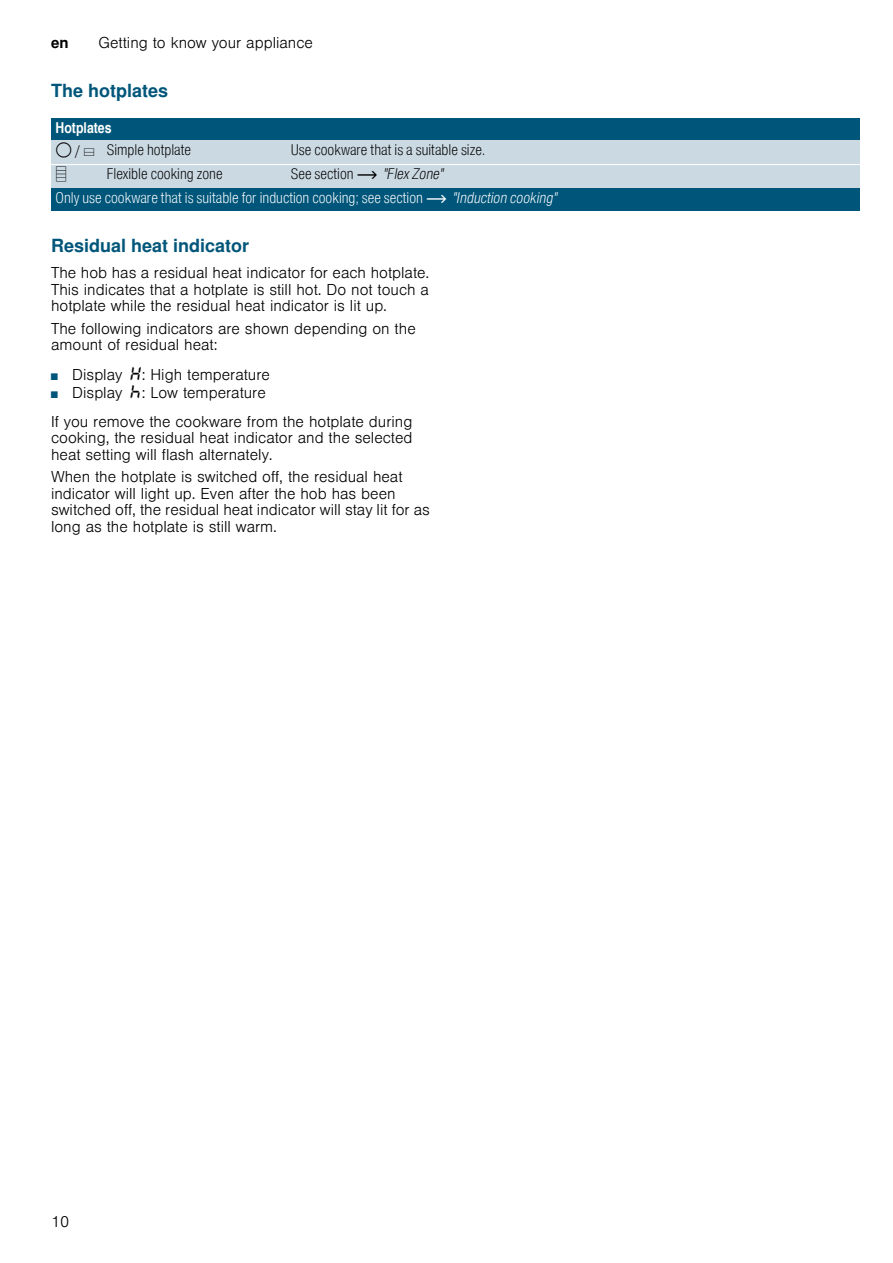
<style>
.page{position:relative;width:893px;height:1263px;background:#fff}
.page>*{position:absolute;margin:0;border:0;box-sizing:border-box;transform-origin:0 0}
.t1{font:700 18px "Nimbus San L";color:#00567a}
.t2{font:16.5px "BSH Symb PH4";color:#000}
.t3{font:300 15px/16.5px "Nimbus San L";color:#000}
.t4{font:15px/24px "Nimbus San L Lig Con";color:#fff}
.t5{font:15px "Nimbus San L Lig Con";color:#000}
.t6{font:15px "Nimbus San L Bol Con";color:#fff}
.t7{font:700 15px "Nimbus San L";color:#000}
.s1{font-family:"BSH Symb All";font-size:16.5px}
.s2{font-family:"BSH Symb PH4";font-size:16.5px}
.s3{color:#000}
.s4{font-family:"BSH Symb PH1";color:#000}
.s5{font-family:"Nimbus San L Lig Con Ita";color:#000}
.s6{font-family:"BSH Symb PH1"}
.s7{font-family:"Nimbus San L Lig Con Ita"}
.s8{font-size:9px;color:#00567a}
.s9{font-family:"BSH Symb All";font-weight:400;font-size:16.5px}
</style>
<div class="page">
<div style="left:51px;top:118px;width:808px;height:23px;background:#00567a"></div>
<div style="left:51px;top:141px;width:51px;height:24px;background:#cbd9e3"></div>
<div style="left:102px;top:141px;width:184px;height:24px;background:#cbd9e3"></div>
<div style="left:286px;top:141px;width:573px;height:24px;background:#cbd9e3"></div>
<div style="left:51px;top:165px;width:51px;height:24px;background:#cbd9e3"></div>
<div style="left:102px;top:165px;width:184px;height:24px;background:#cbd9e3"></div>
<div style="left:286px;top:165px;width:573px;height:24px;background:#cbd9e3"></div>
<div style="left:51px;top:189px;width:808px;height:22px;background:#00567a"></div>
<hr style="left:51px;top:164px;width:808px;height:1px;background:#fff">
<p class="t7" style="left:51px;top:34px;width:19px">en</p>
<p class="t3" style="left:99px;top:33px;width:216px">Getting to know your appliance</p>
<p class="t1" style="left:51px;top:79px;width:119px">The hotplates</p>
<p class="t6" style="left:56px;top:118px;width:58px">Hotplates</p>
<p class="t5" style="left:56px;top:140px;width:137px"><span class="s1">$</span> / <span class="s2">Û</span> Simple hotplate</p>
<p class="t5" style="left:291px;top:140px;width:195px">Use cookware that is a suitable size.</p>
<p class="t2" style="left:56px;top:165px;width:13px">á</p>
<p class="t5" style="left:107px;top:164px;width:117px">Flexible cooking zone</p>
<p class="t4" style="left:56px;top:161px;width:503px;text-indent:235px"><span class="s3">See section</span> <span class="s4">~</span> <span class="s5">"Flex Zone"<br></span>Only use cookware that is suitable for induction cooking; see section <span class="s6">~</span> <span class="s7">"Induction cooking"</span></p>
<p class="t1" style="left:51px;top:234px;width:200px">Residual heat indicator</p>
<p class="t3" style="left:51px;top:263px;width:380px;text-align:justify">The hob has a residual heat indicator for each hotplate.<br>This indicates that a hotplate is still hot. Do not touch a hotplate while the residual heat indicator is lit up.</p>
<p class="t3" style="left:51px;top:319px;width:366px">The following indicators are shown depending on the amount of residual heat:</p>
<p class="t3" style="left:51px;top:365px;width:220px"><span class="s8">■</span> Display <span class="s9">•</span>: High temperature</p>
<p class="t3" style="left:51px;top:376px;width:363px;line-height:29px"><span class="s8">■</span> Display <span class="s9">œ</span>: Low temperature<br>If you remove the cookware from the hotplate during</p>
<p class="t3" style="left:51px;top:428px;width:363px">cooking, the residual heat indicator and the selected heat setting will flash alternately.</p>
<p class="t3" style="left:51px;top:467px;width:380px">When the hotplate is switched off, the residual heat indicator will light up. Even after the hob has been switched off, the residual heat indicator will stay lit for as long as the hotplate is still warm.</p>
<p class="t3" style="left:51px;top:1212px;width:20px">10</p>
</div>
